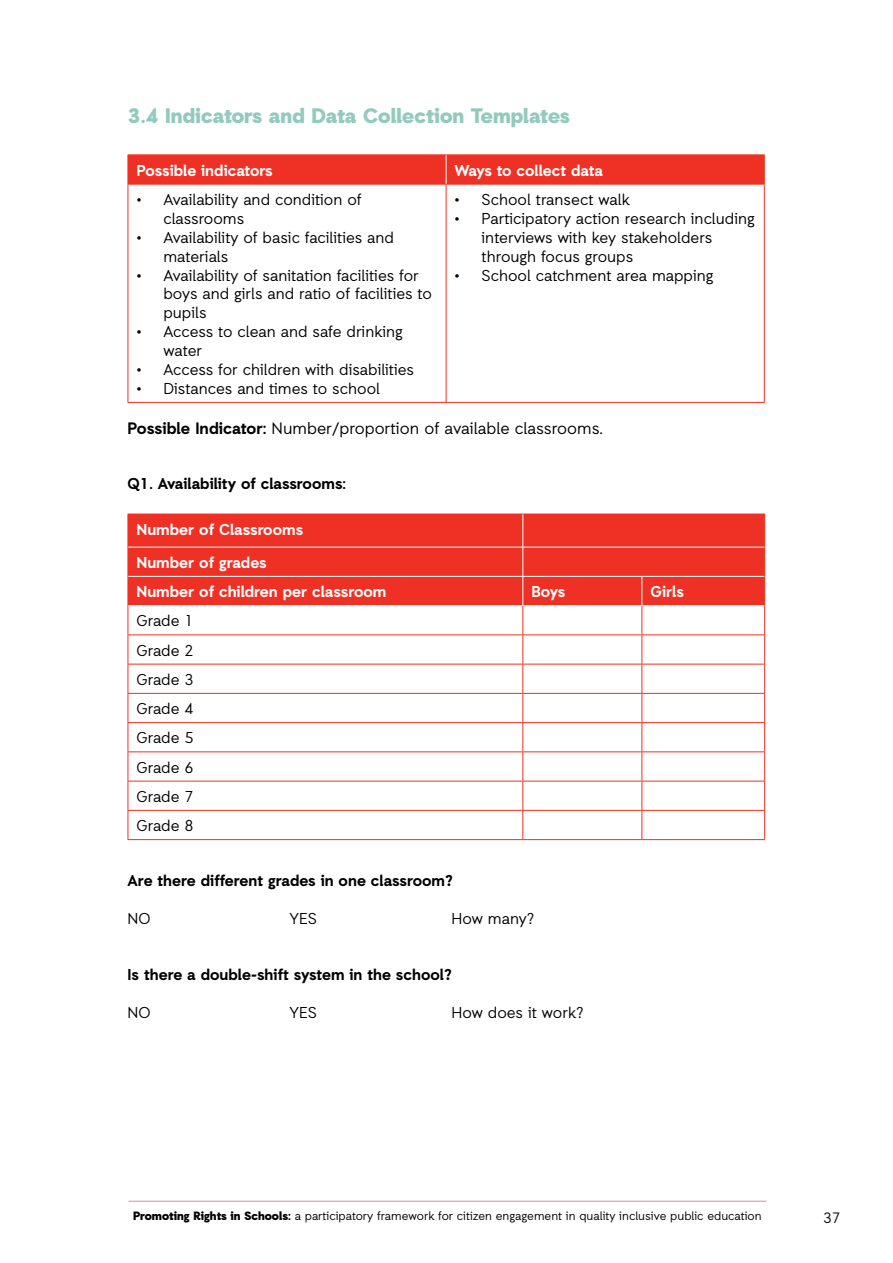
<style>
.page{position:relative;width:893px;height:1263px;background:#fff}
.page>*{position:absolute;margin:0;border:0;box-sizing:border-box;transform-origin:0 0}
.t1{font:900 21px "Auxilia";color:#92cbbe}
.t2{font:16.5px "Auxilia";color:#000}
.t3{font:15.75px/18.9px "Auxilia";color:#000}
.t4{font:700 15.75px/33px "Auxilia";color:#fff}
.t5{font:700 15.75px "Auxilia";color:#000}
.t6{font:15px "Auxilia";color:#000}
.t7{font:12px "Auxilia";color:#000}
.s1{font-weight:700}
.s2{font-weight:900}
</style>
<div class="page">
<hr style="left:129px;top:1201px;width:637px;height:1px;background:#ed839f">
<hr style="left:128px;top:184px;width:1px;height:218px;background:#ee3124">
<hr style="left:446px;top:184px;width:1px;height:218px;background:#ee3124">
<hr style="left:764px;top:184px;width:1px;height:218px;background:#ee3124">
<hr style="left:128px;top:402px;width:318px;height:1px;background:#ee3124">
<hr style="left:446px;top:402px;width:319px;height:1px;background:#ee3124">
<hr style="left:128px;top:184px;width:318px;height:1px;background:#ee3124">
<hr style="left:446px;top:184px;width:319px;height:1px;background:#ee3124">
<div style="left:128px;top:155px;width:637px;height:29px;background:#ee3124"></div>
<div style="left:129px;top:515px;width:635px;height:90px;background:#ee3124"></div>
<hr style="left:128px;top:634px;width:395px;height:1px;background:#ee3124">
<hr style="left:523px;top:634px;width:119px;height:1px;background:#ee3124">
<hr style="left:642px;top:634px;width:123px;height:1px;background:#ee3124">
<hr style="left:128px;top:664px;width:395px;height:1px;background:#ee3124">
<hr style="left:523px;top:664px;width:119px;height:1px;background:#ee3124">
<hr style="left:642px;top:664px;width:123px;height:1px;background:#ee3124">
<hr style="left:128px;top:693px;width:395px;height:1px;background:#ee3124">
<hr style="left:523px;top:693px;width:119px;height:1px;background:#ee3124">
<hr style="left:642px;top:693px;width:123px;height:1px;background:#ee3124">
<hr style="left:128px;top:722px;width:395px;height:1px;background:#ee3124">
<hr style="left:523px;top:722px;width:119px;height:1px;background:#ee3124">
<hr style="left:642px;top:722px;width:123px;height:1px;background:#ee3124">
<hr style="left:128px;top:751px;width:395px;height:1px;background:#ee3124">
<hr style="left:523px;top:751px;width:119px;height:1px;background:#ee3124">
<hr style="left:642px;top:751px;width:123px;height:1px;background:#ee3124">
<hr style="left:128px;top:781px;width:395px;height:1px;background:#ee3124">
<hr style="left:523px;top:781px;width:119px;height:1px;background:#ee3124">
<hr style="left:642px;top:781px;width:123px;height:1px;background:#ee3124">
<hr style="left:128px;top:810px;width:395px;height:1px;background:#ee3124">
<svg style="left:128px;top:606px;width:1px;height:233px"></svg>
<hr style="left:523px;top:810px;width:119px;height:1px;background:#ee3124">
<hr style="left:642px;top:810px;width:123px;height:1px;background:#ee3124">
<svg style="left:764px;top:606px;width:1px;height:233px"></svg>
<hr style="left:128px;top:839px;width:395px;height:1px;background:#ee3124">
<hr style="left:523px;top:839px;width:119px;height:1px;background:#ee3124">
<hr style="left:642px;top:839px;width:123px;height:1px;background:#ee3124">
<hr style="left:128px;top:514px;width:395px;height:1px;background:#ee3124">
<hr style="left:128px;top:514px;width:1px;height:33px;background:#ee3124">
<hr style="left:523px;top:514px;width:119px;height:1px;background:#ee3124">
<hr style="left:642px;top:514px;width:123px;height:1px;background:#ee3124">
<hr style="left:764px;top:514px;width:1px;height:33px;background:#ee3124">
<svg style="left:128px;top:548px;width:1px;height:28px"></svg>
<svg style="left:764px;top:547px;width:1px;height:29px"></svg>
<hr style="left:128px;top:576px;width:1px;height:30px;background:#ee3124">
<hr style="left:764px;top:576px;width:1px;height:30px;background:#ee3124">
<hr style="left:522px;top:514px;width:1px;height:33px;background:#fff">
<hr style="left:128px;top:547px;width:395px;height:1px;background:#fff">
<hr style="left:523px;top:547px;width:119px;height:1px;background:#fff">
<hr style="left:642px;top:547px;width:122px;height:1px;background:#fff">
<hr style="left:128px;top:576px;width:395px;height:1px;background:#fff">
<hr style="left:523px;top:576px;width:119px;height:1px;background:#fff">
<svg style="left:522px;top:547px;width:1px;height:292px"></svg>
<hr style="left:642px;top:576px;width:122px;height:1px;background:#fff">
<svg style="left:641px;top:577px;width:1px;height:262px"></svg>
<hr style="left:128px;top:605px;width:395px;height:1px;background:#fff">
<hr style="left:523px;top:605px;width:119px;height:1px;background:#fff">
<h1 class="t1" style="left:128px;top:102px;width:444px">3.4 Indicators and Data Collection Templates</h1>
<p class="t4" style="left:136px;top:153px;width:138px">Possible indicators</p>
<p class="t4" style="left:455px;top:153px;width:150px">Ways to collect data</p>
<p class="t3" style="left:163px;top:190px;width:200px;text-indent:-27px">• Availability and condition of classrooms</p>
<p class="t3" style="left:163px;top:227px;width:232px;text-indent:-27px">• Availability of basic facilities and materials</p>
<p class="t3" style="left:163px;top:265px;width:270px;text-indent:-27px">• Availability of sanitation facilities for boys and girls and ratio of facilities to pupils</p>
<p class="t3" style="left:163px;top:322px;width:241px;text-indent:-27px">• Access to clean and safe drinking water</p>
<p class="t3" style="left:136px;top:360px;width:279px">• Access for children with disabilities</p>
<p class="t3" style="left:136px;top:379px;width:245px">• Distances and times to school</p>
<p class="t3" style="left:455px;top:190px;width:177px">• School transect walk</p>
<p class="t3" style="left:482px;top:208px;width:275px;text-indent:-27px">• Participatory action research including interviews with key stakeholders through focus groups</p>
<p class="t3" style="left:455px;top:265px;width:260px">• School catchment area mapping</p>
<p class="t2" style="left:128px;top:418px;width:477px"><span class="s1">Possible Indicator:</span> Number/proportion of available classrooms.</p>
<p class="t5" style="left:128px;top:473px;width:220px">Q1. Availability of classrooms:</p>
<p class="t4" style="left:136px;top:512px;width:168px">Number of Classrooms<br>Number of grades</p>
<p class="t4" style="left:136px;top:575px;width:251px">Number of children per classroom</p>
<p class="t4" style="left:531px;top:575px;width:35px">Boys</p>
<p class="t4" style="left:650px;top:575px;width:35px">Girls</p>
<p class="t3" style="left:136px;top:606px;width:59px;line-height:29.2px;text-align:justify">Grade 1<br>Grade 2<br>Grade 3<br>Grade 4<br>Grade 5<br>Grade 6<br>Grade 7<br>Grade 8</p>
<p class="t5" style="left:128px;top:870px;width:327px">Are there different grades in one classroom?</p>
<p class="t3" style="left:128px;top:908px;width:25px">NO</p>
<p class="t3" style="left:290px;top:908px;width:29px">YES</p>
<p class="t3" style="left:452px;top:908px;width:84px">How many?</p>
<p class="t5" style="left:128px;top:965px;width:326px">Is there a double-shift system in the school?</p>
<p class="t3" style="left:128px;top:1003px;width:25px">NO</p>
<p class="t3" style="left:290px;top:1003px;width:29px">YES</p>
<p class="t3" style="left:452px;top:1003px;width:134px">How does it work?</p>
<p class="t7" style="left:133px;top:1208px;width:630px"><span class="s2">Promoting Rights in Schools:</span> a participatory framework for citizen engagement in quality inclusive public education</p>
<p class="t6" style="left:823px;top:1209px;width:19px">37</p>
</div>
